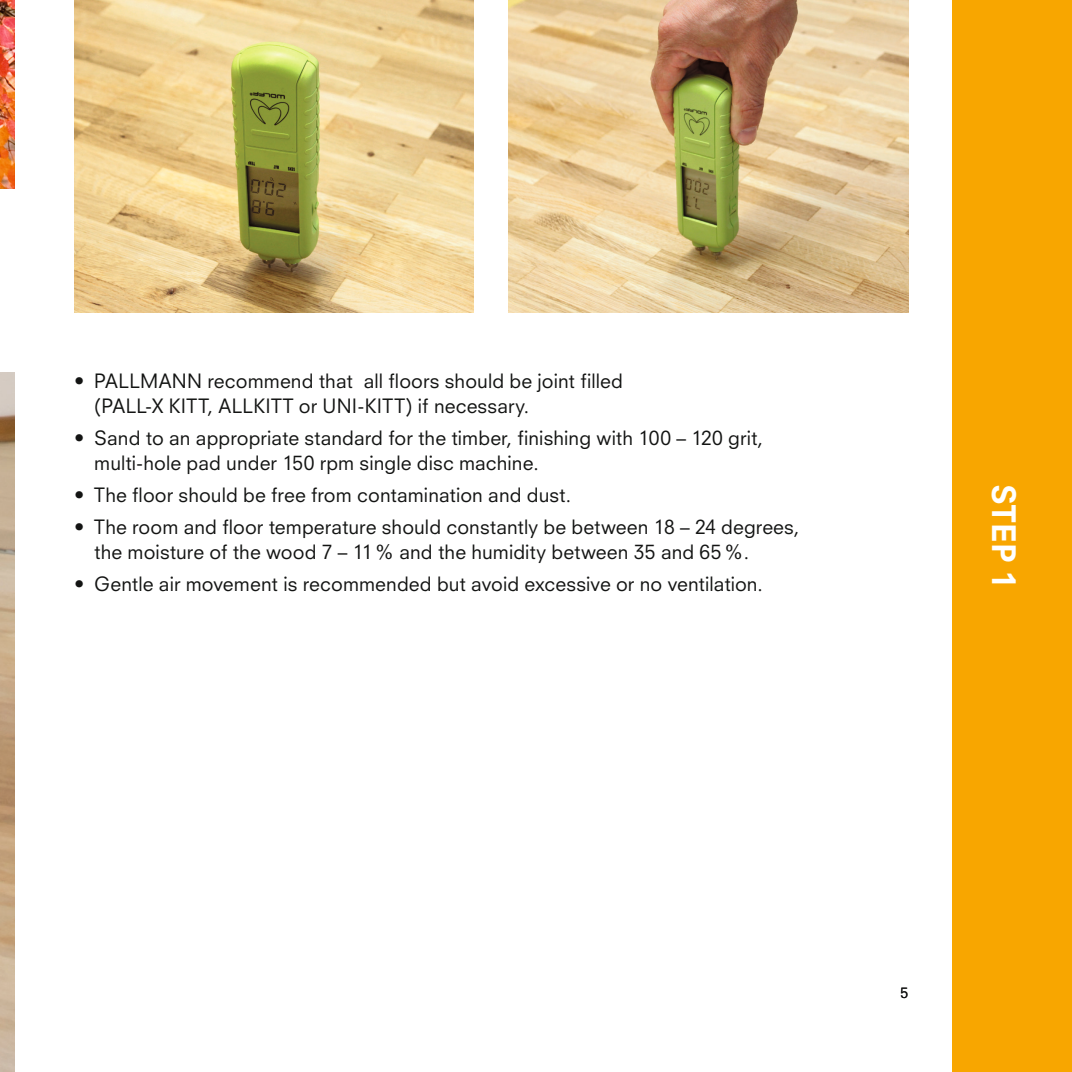
<style>
.page{position:relative;width:1072px;height:1072px;background:#fff}
.page>*{position:absolute;margin:0;border:0;box-sizing:border-box;transform-origin:0 0}
.t1{font:800 31.5px "Neuzeit S";color:#fff}
.t2{font:19.25px/24.8px "Neuzeit S";letter-spacing:.005em;color:#131413}
.t3{font:14px "Neuzeit S";color:#131413}
</style>
<div class="page">
<div style="left:952px;top:0;width:119px;height:1071px;background:#f8a600"></div>
<img style="left:0;top:0;width:15px;height:189px">
<img style="left:0;top:372px;width:15px;height:699px">
<img style="left:74px;top:0;width:400px;height:313px">
<img style="left:508px;top:0;width:400px;height:313px">
<p class="t2" style="left:94px;top:368px;width:530px;text-indent:-20px">• PALLMANN recommend that all floors should be joint filled (PALL-X KITT, ALLKITT or UNI-KITT) if necessary.</p>
<p class="t2" style="left:94px;top:425px;width:670px;text-indent:-20px">• Sand to an appropriate standard for the timber, finishing with 100 – 120 grit, multi-hole pad under 150 rpm single disc machine.</p>
<p class="t2" style="left:74px;top:482px;width:498px">• The floor should be free from contamination and dust.</p>
<p class="t2" style="left:94px;top:514px;width:706px;text-indent:-20px">• The room and floor temperature should constantly be between 18 – 24 degrees, the moisture of the wood 7 – 11% and the humidity between 35 and 65%.</p>
<p class="t2" style="left:74px;top:571px;width:690px">• Gentle air movement is recommended but avoid excessive or no ventilation.</p>
<h1 class="t1" style="left:1023px;top:483px;width:106px;rotate:90deg">STEP 1</h1>
<p class="t3" style="left:900px;top:983px;width:9px">5</p>
</div>
